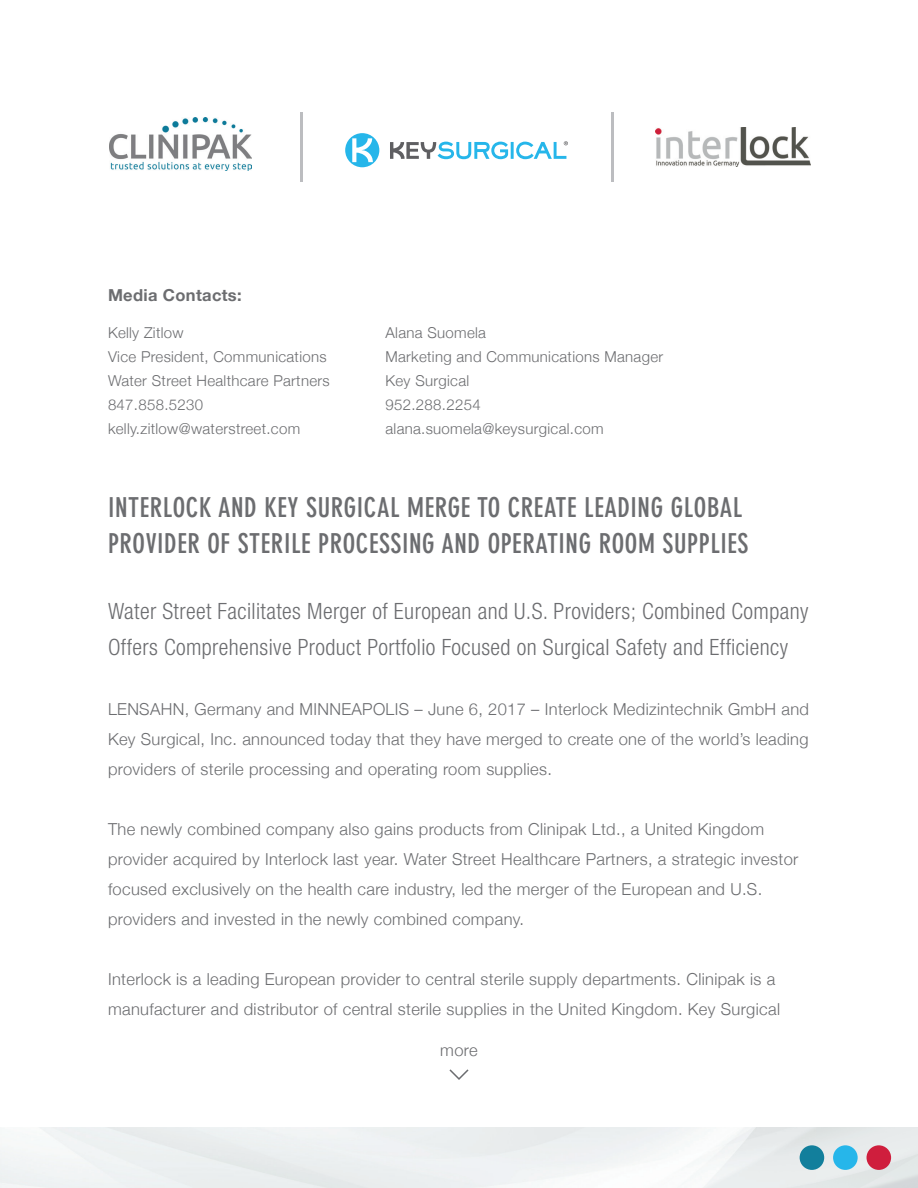
<style>
.page{position:relative;width:918px;height:1188px;background:#fff}
.page>*{position:absolute;margin:0;border:0;box-sizing:border-box;transform-origin:0 0}
.t1{font:700 condensed 27px/36px "DIN Neuzeit Grotesk";letter-spacing:.02em;color:#6c6d70}
.t2{font:300 condensed 22.5px/36px "Helvetica Neue";letter-spacing:.015em;color:#6c6d70}
.t3{font:300 16.5px/30px "Helvetica Neue";letter-spacing:.02em;color:#6c6d70}
.t4{font:700 16.5px "Helvetica Neue";letter-spacing:.02em;color:#6c6d70}
.t5{font:300 15px/24px "Helvetica Neue";letter-spacing:.02em;color:#6c6d70}
</style>
<div class="page">
<img style="left:0;top:1127px;width:918px;height:61px">
<div style="left:867px;top:1145px;width:24px;height:25px;background:#cf1e3d;border-radius:50%"></div>
<div style="left:833px;top:1145px;width:25px;height:25px;background:#26b6ea;border-radius:50%"></div>
<svg style="left:345px;top:133px;width:34px;height:34px"></svg>
<svg style="left:390px;top:141px;width:178px;height:18px"></svg>
<img style="left:656px;top:127px;width:154px;height:39px">
<hr style="left:301px;top:112px;width:2px;height:70px;background:#bcbdc0">
<hr style="left:611px;top:112px;width:3px;height:70px;background:#bcbdc0">
<svg style="left:449px;top:1069px;width:20px;height:11px"></svg>
<div style="left:800px;top:1145px;width:24px;height:25px;background:#127f9c;border-radius:50%"></div>
<img style="left:109px;top:117px;width:143px;height:54px">
<p class="t4" style="left:108px;top:282px;width:135px">Media Contacts:</p>
<p class="t5" style="left:108px;top:320px;width:223px">Kelly Zitlow<br>Vice President, Communications<br>Water Street Healthcare Partners<br>847.858.5230 kelly.zitlow@waterstreet.com</p>
<p class="t5" style="left:386px;top:320px;width:279px">Alana Suomela<br>Marketing and Communications Manager<br>Key Surgical<br>952.288.2254 alana.suomela@keysurgical.com</p>
<h1 class="t1" style="left:108px;top:489px;width:642px">INTERLOCK AND KEY SURGICAL MERGE TO CREATE LEADING GLOBAL<br>PROVIDER OF STERILE PROCESSING AND OPERATING ROOM SUPPLIES</h1>
<h2 class="t2" style="left:108px;top:593px;width:702px">Water Street Facilitates Merger of European and U.S. Providers; Combined Company<br>Offers Comprehensive Product Portfolio Focused on Surgical Safety and Efficiency</h2>
<p class="t3" style="left:108px;top:693px;width:703px;text-align:justify">LENSAHN, Germany and MINNEAPOLIS – June 6, 2017 – Interlock Medizintechnik GmbH and Key Surgical, Inc. announced today that they have merged to create one of the world’s leading providers of sterile processing and operating room supplies.</p>
<p class="t3" style="left:108px;top:813px;width:692px">The newly combined company also gains products from Clinipak Ltd., a United Kingdom provider acquired by Interlock last year. Water Street Healthcare Partners, a strategic investor focused exclusively on the health care industry, led the merger of the European and U.S. providers and invested in the newly combined company.</p>
<p class="t3" style="left:108px;top:963px;width:674px">Interlock is a leading European provider to central sterile supply departments. Clinipak is a manufacturer and distributor of central sterile supplies in the United Kingdom. Key Surgical</p>
<p class="t3" style="left:440px;top:1034px;width:39px">more</p>
</div>
